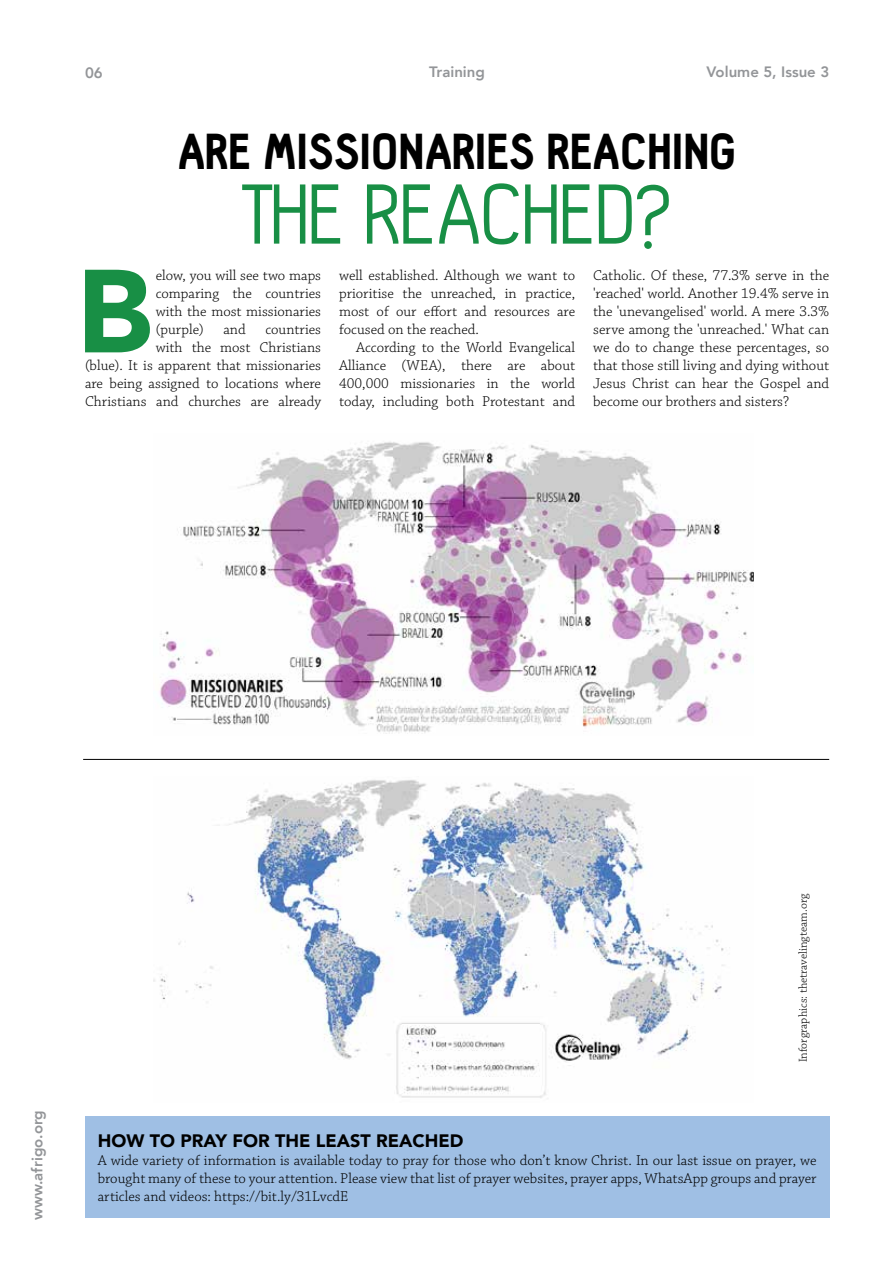
<style>
.page{position:relative;width:893px;height:1263px;background:#fff}
.page>*{position:absolute;margin:0;border:0;box-sizing:border-box;transform-origin:0 0}
.t1{font:900 116.7px "Avenir";color:#188f45}
.t2{font:90px "Hallo Sans";letter-spacing:-.03em;color:#188f45}
.t3{font:900 49.5px "Hallosans";color:#000}
.t4{font:900 18px "Avenir";color:#000}
.t5{font:300 15px/18px "Chaparral Pro";color:#000;text-align:justify}
.t6{font:800 15px "Avenir";color:#939598}
.t7{font:300 12px "Chaparral Pro";color:#000}
</style>
<div class="page">
<img style="left:159px;top:442px;width:595px;height:292px">
<img style="left:153px;top:780px;width:577px;height:318px">
<hr style="left:83px;top:759px;width:746px;height:1px;background:#000">
<div style="left:85px;top:1116px;width:744px;height:102px;background:#9fbfe4"></div>
<p class="t6" style="left:85px;top:61px;width:19px">06</p>
<p class="t6" style="left:429px;top:60px;width:57px">Training</p>
<p class="t6" style="left:706px;top:60px;width:124px">Volume 5, Issue 3</p>
<h3 class="t3" style="left:178px;top:124px;width:560px">ARE MISSIONARIES REACHING</h3>
<h2 class="t2" style="left:241px;top:168px;width:434px">THE REACHED?</h2>
<h1 class="t1" style="left:77px;top:212px;width:77px">B</h1>
<p class="t5" style="left:156px;top:267px;width:167px">elow, you will see two maps comparing the countries with the most missionaries (purple)</p>
<p class="t5" style="left:223px;top:321px;width:24px">and</p>
<p class="t5" style="left:85px;top:321px;width:238px;text-align:right">countries<br>with the most Christians<br>(blue). It is apparent that missionaries are being assigned to locations where<br>Christians and churches are already</p>
<p class="t5" style="left:339px;top:267px;width:238px">well established. Although we want to prioritise the unreached, in practice, most of our effort and resources are focused on the reached.</p>
<p class="t5" style="left:339px;top:339px;width:238px;text-indent:17px">According to the World Evangelical Alliance (WEA), there are about 400,000 missionaries in the world today, including both Protestant and</p>
<p class="t5" style="left:593px;top:267px;width:238px">Catholic. Of these, 77.3% serve in the 'reached' world. Another 19.4% serve in the 'unevangelised' world. A mere 3.3% serve among the 'unreached.' What can we do to change these percentages, so that those still living and dying without Jesus Christ can hear the Gospel and become our brothers and sisters?</p>
<p class="t6" style="left:26px;top:1220px;width:111px;rotate:-90deg">www.afrigo.org</p>
<p class="t7" style="left:796px;top:1062px;width:170px;rotate:-90deg">Inforgraphics: thetravelingteam.org</p>
<p class="t4" style="left:98px;top:1125px;width:367px">HOW TO PRAY FOR THE LEAST REACHED</p>
<p class="t5" style="left:98px;top:1152px;width:720px">A wide variety of information is available today to pray for those who don’t know Christ. In our last issue on prayer, we brought many of these to your attention. Please view that list of prayer websites, prayer apps, WhatsApp groups and prayer articles and videos: https://bit.ly/31LvcdE</p>
</div>
